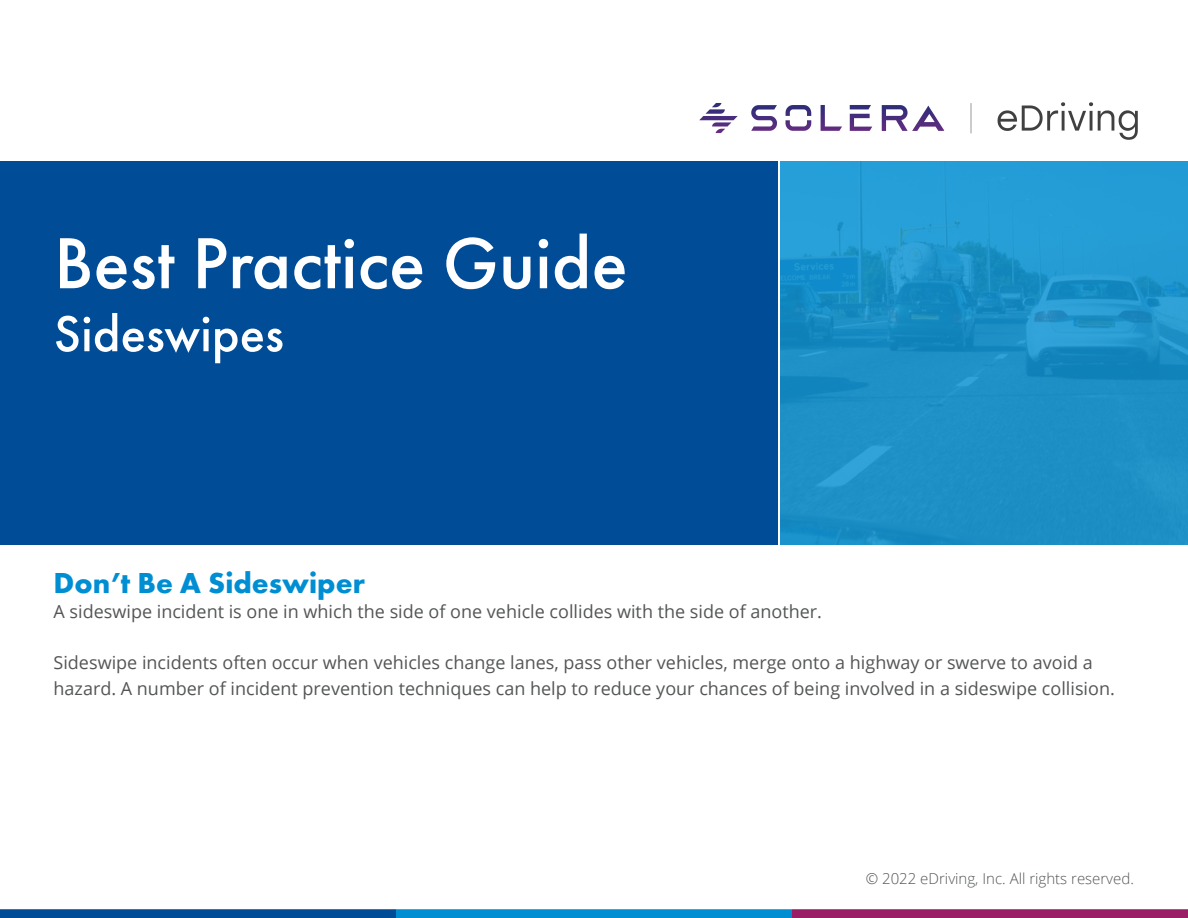
<style>
.page{position:relative;width:1188px;height:918px;background:#fff}
.page>*{position:absolute;margin:0;border:0;box-sizing:border-box;transform-origin:0 0}
.t1{font:500 75px "Futura PT";color:#fff}
.t2{font:500 52.5px "Futura PT";color:#fff}
.t3{font:700 30px "Futura PT";color:#008ed3}
.Body_Copy{font:18px/25.5px "Open Sans";color:#545555}
.t4{font:300 15px "Open Sans";color:#545555}
</style>
<div class="page">
<div style="left:0;top:909px;width:396px;height:9px;background:#004c97"></div>
<div style="left:396px;top:909px;width:396px;height:9px;background:#008ed3"></div>
<div style="left:792px;top:909px;width:396px;height:9px;background:#991e66"></div>
<svg style="left:780px;top:161px;width:408px;height:384px;background:#1e92c9"></svg>
<div style="left:0;top:161px;width:778px;height:384px;background:#004c97"></div>
<img style="left:700px;top:102px;width:437px;height:37px">
<p class="t1" style="left:54px;top:218px;width:575px">Best Practice Guide</p>
<p class="t2" style="left:54px;top:302px;width:231px">Sideswipes</p>
<p class="t3" style="left:54px;top:563px;width:313px">Don’t Be A Sideswiper</p>
<p class="Body_Copy" style="left:54px;top:598px;width:770px">A sideswipe incident is one in which the side of one vehicle collides with the side of another.</p>
<p class="Body_Copy" style="left:54px;top:649px;width:1063px">Sideswipe incidents often occur when vehicles change lanes, pass other vehicles, merge onto a highway or swerve to avoid a hazard. A number of incident prevention techniques can help to reduce your chances of being involved in a sideswipe collision.</p>
<p class="t4" style="left:866px;top:868px;width:270px">© 2022 eDriving, Inc. All rights reserved.</p>
</div>
